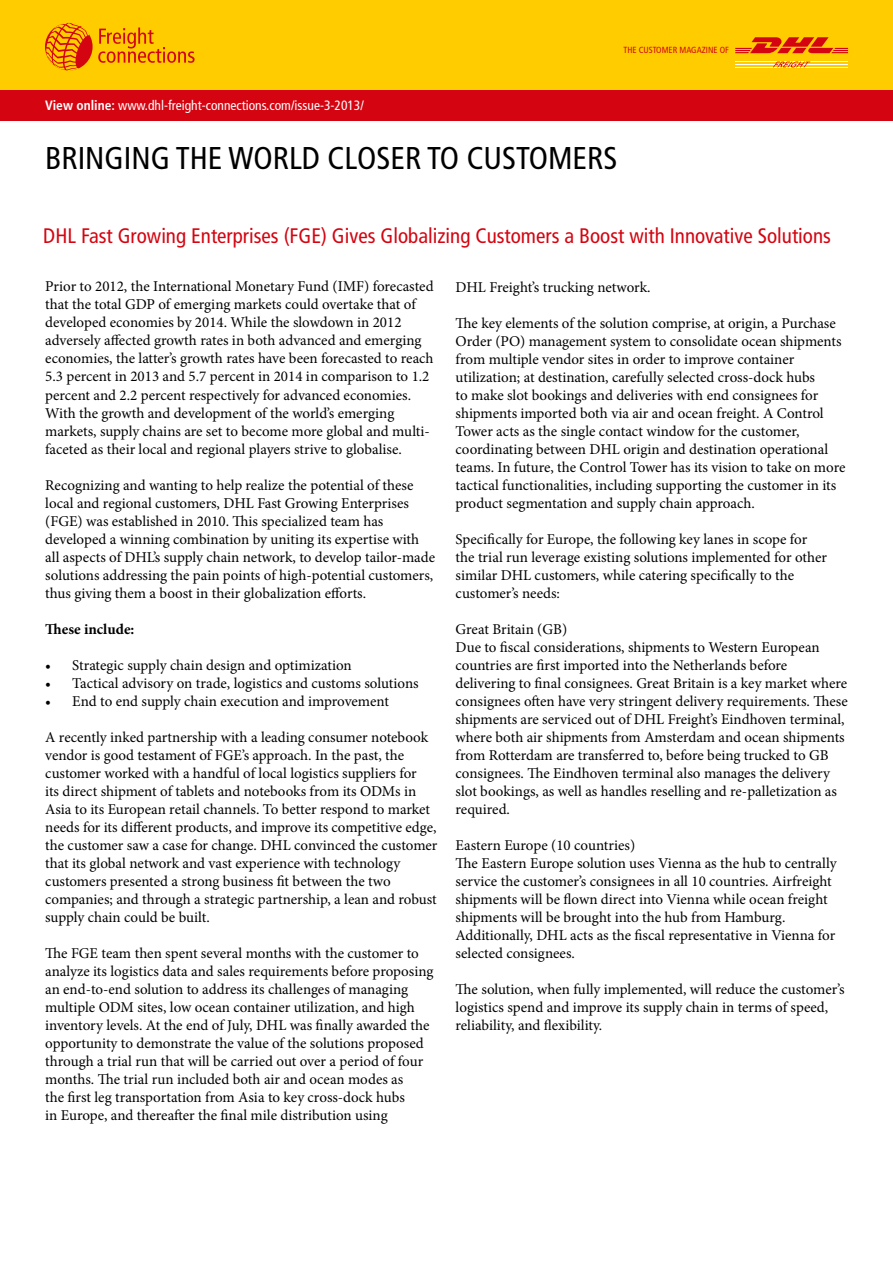
<style>
.page{position:relative;width:893px;height:1263px;background:#fff}
.page>*{position:absolute;margin:0;border:0;box-sizing:border-box;transform-origin:0 0}
.t1{font:condensed 31.5px "Frutiger LT Std";color:#000}
.t2{font:condensed 21px "Frutiger LT Std";color:#d40511}
.t3{font:15px/18px "Minion Pro";color:#000}
.t4{font:700 15px "Minion Pro";color:#000}
.t5{font:condensed 13.5px "Frutiger LT Std";color:#fff}
.t6{font:condensed 8.85px "Frutiger LT Std";color:#d40511}
.s1{font-weight:700}
</style>
<div class="page">
<div style="left:0;top:0;width:893px;height:90px;background:#fc0"></div>
<svg style="left:98px;top:27px;width:97px;height:36px"></svg>
<svg style="left:46px;top:23px;width:45px;height:48px"></svg>
<hr style="left:735px;top:62px;width:113px;height:1px;background:#fff">
<hr style="left:735px;top:64px;width:113px;height:1px;background:#fff">
<hr style="left:735px;top:67px;width:113px;height:1px;background:#fff">
<svg style="left:773px;top:61px;width:37px;height:6px"></svg>
<svg style="left:735px;top:37px;width:113px;height:16px"></svg>
<div style="left:0;top:90px;width:893px;height:30px;background:#d40511"></div>
<p class="t5" style="left:45px;top:97px;width:320px"><span class="s1">View online:</span> www.dhl-freight-connections.com/issue-3-2013/</p>
<p class="t6" style="left:623px;top:45px;width:107px">The Customer Magazine of</p>
<h1 class="t1" style="left:45px;top:140px;width:574px">BRINGING THE WORLD CLOSER TO CUSTOMERS</h1>
<h2 class="t2" style="left:43px;top:223px;width:789px">DHL Fast Growing Enterprises (FGE) Gives Globalizing Customers a Boost with Innovative Solutions</h2>
<p class="t3" style="left:45px;top:278px;width:390px">Prior to 2012, the International Monetary Fund (IMF) forecasted that the total GDP of emerging markets could overtake that of developed economies by 2014. While the slowdown in 2012 adversely affected growth rates in both advanced and emerging economies, the latter’s growth rates have been forecasted to reach 5.3 percent in 2013 and 5.7 percent in 2014 in comparison to 1.2 percent and 2.2 percent respectively for advanced economies.<br>With the growth and development of the world’s emerging markets, supply chains are set to become more global and multi&shy;faceted as their local and regional players strive to globalise.</p>
<p class="t3" style="left:45px;top:476px;width:391px">Recognizing and wanting to help realize the potential of these local and regional customers, DHL Fast Growing Enterprises (FGE) was established in 2010. This specialized team has developed a winning combination by uniting its expertise with all aspects of DHL’s supply chain network, to develop tailor-made solutions addressing the pain points of high-potential customers, thus giving them a boost in their globalization efforts.</p>
<p class="t4" style="left:45px;top:618px;width:91px">These include:</p>
<p class="t3" style="left:45px;top:656px;width:308px">• Strategic supply chain design and optimization</p>
<p class="t3" style="left:45px;top:674px;width:375px">• Tactical advisory on trade, logistics and customs solutions</p>
<p class="t3" style="left:45px;top:692px;width:345px">• End to end supply chain execution and improvement</p>
<p class="t3" style="left:45px;top:728px;width:394px">A recently inked partnership with a leading consumer notebook vendor is good testament of FGE’s approach. In the past, the customer worked with a handful of local logistics suppliers for<br>its direct shipment of tablets and notebooks from its ODMs in Asia to its European retail channels. To better respond to market needs for its different products, and improve its competitive edge, the customer saw a case for change. DHL convinced the customer that its global network and vast experience with technology customers presented a strong business fit between the two companies; and through a strategic partnership, a lean and robust supply chain could be built.</p>
<p class="t3" style="left:45px;top:944px;width:390px">The FGE team then spent several months with the customer to analyze its logistics data and sales requirements before proposing an end-to-end solution to address its challenges of managing multiple ODM sites, low ocean container utilization, and high inventory levels. At the end of July, DHL was finally awarded the opportunity to demonstrate the value of the solutions proposed through a trial run that will be carried out over a period of four months. The trial run included both air and ocean modes as<br>the first leg transportation from Asia to key cross-dock hubs<br>in Europe, and thereafter the final mile distribution using</p>
<p class="t3" style="left:456px;top:279px;width:196px">DHL Freight’s trucking network.</p>
<p class="t3" style="left:456px;top:315px;width:391px">The key elements of the solution comprise, at origin, a Purchase Order (PO) management system to consolidate ocean shipments from multiple vendor sites in order to improve container utilization; at destination, carefully selected cross-dock hubs<br>to make slot bookings and deliveries with end consignees for shipments imported both via air and ocean freight. A Control Tower acts as the single contact window for the customer, coordinating between DHL origin and destination operational teams. In future, the Control Tower has its vision to take on more tactical functionalities, including supporting the customer in its product segmentation and supply chain approach.</p>
<p class="t3" style="left:456px;top:531px;width:373px">Specifically for Europe, the following key lanes in scope for the trial run leverage existing solutions implemented for other similar DHL customers, while catering specifically to the customer’s needs:</p>
<p class="t3" style="left:456px;top:621px;width:394px">Great Britain (GB)<br>Due to fiscal considerations, shipments to Western European countries are first imported into the Netherlands before delivering to final consignees. Great Britain is a key market where consignees often have very stringent delivery requirements. These shipments are serviced out of DHL Freight’s Eindhoven terminal, where both air shipments from Amsterdam and ocean shipments from Rotterdam are transferred to, before being trucked to GB consignees. The Eindhoven terminal also manages the delivery slot bookings, as well as handles reselling and re-palletization as required.</p>
<p class="t3" style="left:456px;top:837px;width:383px">Eastern Europe (10 countries)<br>The Eastern Europe solution uses Vienna as the hub to centrally service the customer’s consignees in all 10 countries. Airfreight shipments will be flown direct into Vienna while ocean freight shipments will be brought into the hub from Hamburg.<br>Additionally, DHL acts as the fiscal representative in Vienna for selected consignees.</p>
<p class="t3" style="left:456px;top:981px;width:391px">The solution, when fully implemented, will reduce the customer’s logistics spend and improve its supply chain in terms of speed, reliability, and flexibility.</p>
</div>
